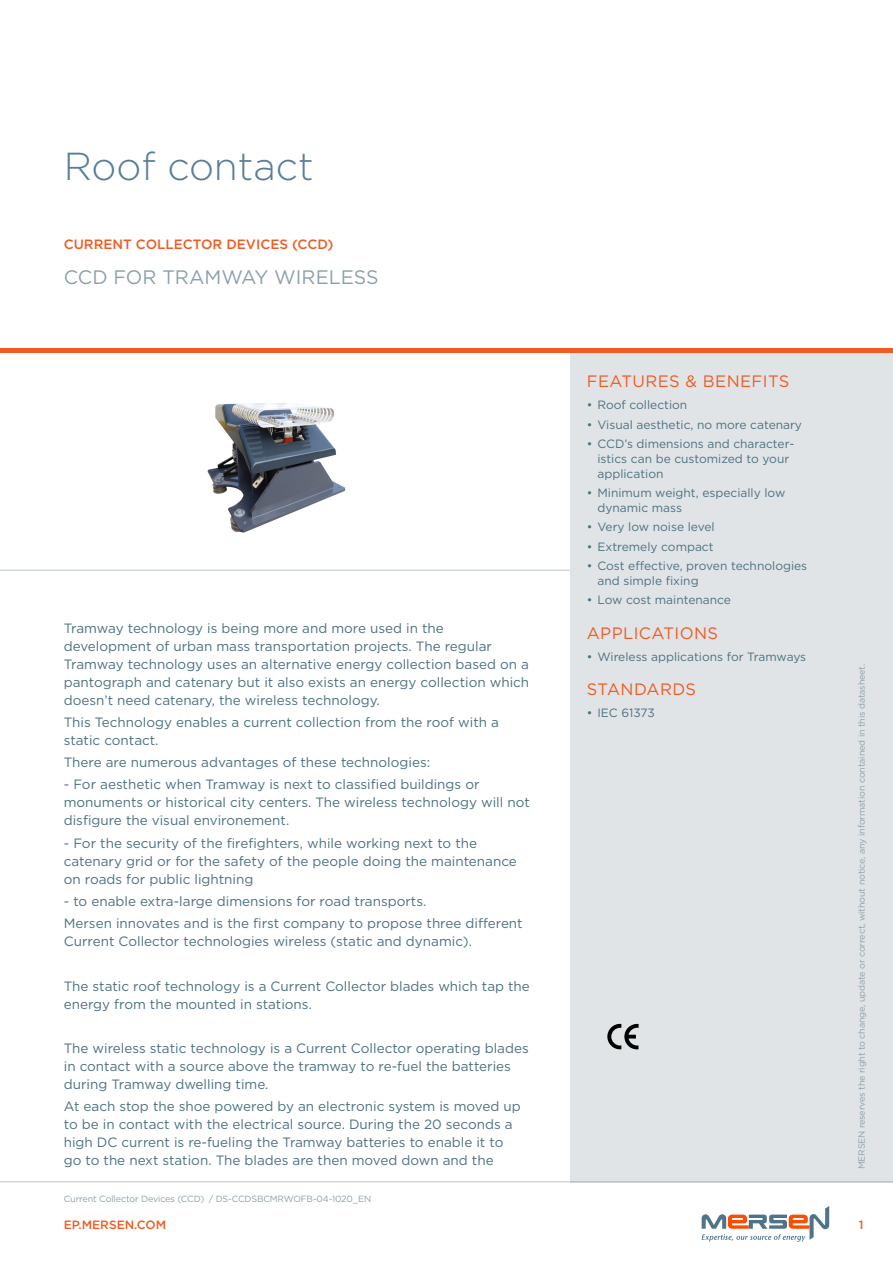
<style>
.page{position:relative;width:893px;height:1263px;background:#fff}
.page>*{position:absolute;margin:0;border:0;box-sizing:border-box;transform-origin:0 0}
.t1{font:300 39px "Gotham";color:#587d98}
.t2{font:19.5px "Gotham";color:#8ba1a9}
.t3{font:16.5px "Gotham";letter-spacing:.025em;color:#f15a22}
.t4{font:13.5px/18px "Gotham";color:#4c7080}
.t5{font:500 13.5px "Gotham";color:#f15a22}
.t6{font:12px/15px "Gotham";color:#4c7080}
.t7{font:500 12px "Gotham";color:#f15a22}
.t8{font:9px "Gotham";letter-spacing:-.015em;color:#8ba1a9}
</style>
<div class="page">
<hr style="left:0;top:1181px;width:893px;height:1px;background:#bec8cd">
<div style="left:570px;top:353px;width:323px;height:829px;background:#e1e4e7"></div>
<hr style="left:0;top:349px;width:893px;height:4px;background:#f15a22">
<hr style="left:0;top:570px;width:570px;height:1px;background:#bec8cd">
<svg style="left:702px;top:1206px;width:127px;height:36px"></svg>
<img style="left:207px;top:403px;width:139px;height:130px">
<svg style="left:607px;top:1024px;width:32px;height:25px"></svg>
<h1 class="t1" style="left:64px;top:142px;width:251px">Roof contact</h1>
<p class="t5" style="left:64px;top:235px;width:271px">CURRENT COLLECTOR DEVICES (CCD)</p>
<h2 class="t2" style="left:64px;top:264px;width:316px">CCD FOR TRAMWAY WIRELESS</h2>
<p class="t4" style="left:64px;top:619px;width:467px">Tramway technology is being more and more used in the development of urban mass transportation projects. The regular Tramway technology uses an alternative energy collection based on a pantograph and catenary but it also exists an energy collection which doesn’t need catenary, the wireless technology.</p>
<p class="t4" style="left:64px;top:713px;width:437px">This Technology enables a current collection from the roof with a static contact.</p>
<p class="t4" style="left:64px;top:753px;width:368px">There are numerous advantages of these technologies:</p>
<p class="t4" style="left:64px;top:775px;width:468px">- For aesthetic when Tramway is next to classified buildings or monuments or historical city centers. The wireless technology will not disfigure the visual environement.</p>
<p class="t4" style="left:64px;top:833px;width:455px">- For the security of the firefighters, while working next to the catenary grid or for the safety of the people doing the maintenance on roads for public lightning</p>
<p class="t4" style="left:64px;top:890px;width:460px;line-height:22.2px">- to enable extra-large dimensions for road transports.<br>Mersen innovates and is the first company to propose three different</p>
<p class="t4" style="left:64px;top:932px;width:410px">Current Collector technologies wireless (static and dynamic).</p>
<p class="t4" style="left:64px;top:976px;width:468px">The static roof technology is a Current Collector blades which tap the energy from the mounted in stations.</p>
<p class="t4" style="left:64px;top:1039px;width:466px">The wireless static technology is a Current Collector operating blades in contact with a source above the tramway to re-fuel the batteries during Tramway dwelling time.</p>
<p class="t4" style="left:64px;top:1097px;width:458px">At each stop the shoe powered by an electronic system is moved up to be in contact with the electrical source. During the 20 seconds a high DC current is re-fueling the Tramway batteries to enable it to go to the next station. The blades are then moved down and the</p>
<p class="t3" style="left:587px;top:371px;width:204px">FEATURES &amp; BENEFITS</p>
<p class="t6" style="left:587px;top:397px;width:102px">• Roof collection</p>
<p class="t6" style="left:587px;top:417px;width:217px">• Visual aesthetic, no more catenary</p>
<p class="t6" style="left:597px;top:436px;width:198px;text-indent:-11px">• CCD’s dimensions and character&shy;istics can be customized to your application</p>
<p class="t6" style="left:597px;top:485px;width:189px;text-indent:-11px">• Minimum weight, especially low dynamic mass</p>
<p class="t6" style="left:587px;top:519px;width:129px">• Very low noise level</p>
<p class="t6" style="left:587px;top:539px;width:128px">• Extremely compact</p>
<p class="t6" style="left:597px;top:558px;width:211px;text-indent:-11px">• Cost effective, proven technologies and simple fixing</p>
<p class="t6" style="left:587px;top:592px;width:146px">• Low cost maintenance</p>
<p class="t3" style="left:587px;top:622px;width:133px">APPLICATIONS</p>
<p class="t6" style="left:587px;top:648px;width:221px">• Wireless applications for Tramways</p>
<p class="t3" style="left:587px;top:679px;width:111px">STANDARDS</p>
<p class="t6" style="left:587px;top:705px;width:69px">• IEC 61373</p>
<p class="t8" style="left:856px;top:1169px;width:507px;rotate:-90deg">MERSEN reserves the right to change, update or correct, without notice, any information contained in this datasheet.</p>
<p class="t8" style="left:64px;top:1193px;width:309px">Current Collector Devices (CCD) / DS-CCDSBCMRWOFB-04-1020_EN</p>
<p class="t7" style="left:64px;top:1217px;width:104px">EP.MERSEN.COM</p>
<p class="t7" style="left:859px;top:1217px;width:6px">1</p>
</div>
